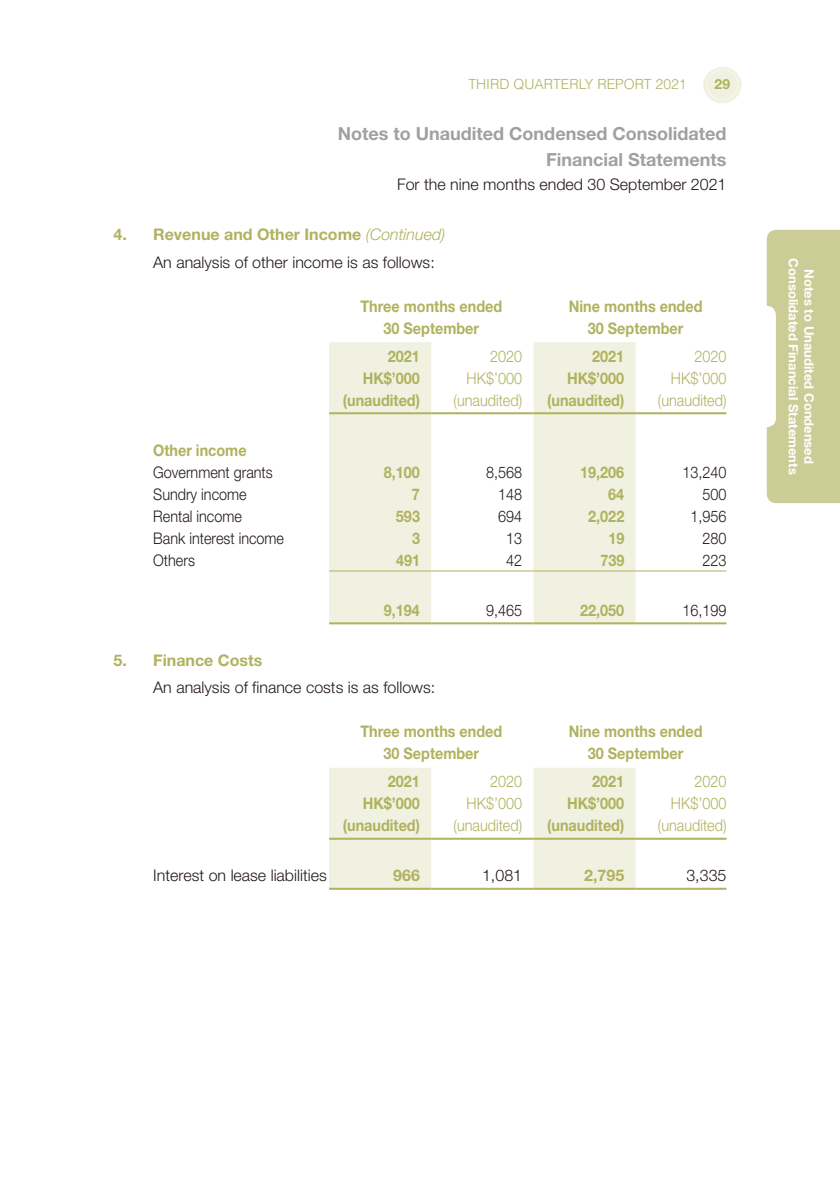
<style>
.page{position:relative;width:840px;height:1191px;background:#fff}
.page>*{position:absolute;margin:0;border:0;box-sizing:border-box;transform-origin:0 0}
.t1{font:700 18px/26px "Helvetica Neue LT Std";color:#a0a0a1;text-align:right}
.t2{font:700 16px/22px "Helvetica Neue LT Std";color:#afb25e;text-align:center;scale:.9 1}
.t3{font:300 16px/27.6px "Helvetica Neue LT Std";color:#231916}
.t4{font:300 16px "Helvetica Neue LT Std";color:#231916;scale:.9 1}
.t5{font:300 16px "Helvetica Neue LT Std";color:#afb25e;scale:.9 1}
.t6{font:700 16px "Helvetica Neue LT Std";color:#afb25e}
.t7{font:300 14px "Helvetica LT Std";color:#afb25e}
.t8{font:700 14px "Helvetica Neue LT Std";color:#afb25e}
.t9{font:700 13px/15.6px "Helvetica Neue LT Std";color:#fff;text-align:center}
.s1{font-weight:700;color:#afb25e}
.s2{font-style:italic;color:#afb25e}
</style>
<div class="page">
<div style="left:766px;top:230px;width:73px;height:273px;background:#cccc96"></div>
<svg style="left:703px;top:67px;width:39px;height:36px"></svg>
<svg style="left:329px;top:342px;width:306px;height:280px;fill:#f0f1e1"></svg>
<hr style="left:329px;top:412px;width:102px;height:2px;background:#afb25e">
<hr style="left:431px;top:412px;width:102px;height:2px;background:#afb25e">
<hr style="left:533px;top:412px;width:102px;height:2px;background:#afb25e">
<hr style="left:635px;top:412px;width:91px;height:2px;background:#afb25e">
<hr style="left:329px;top:570px;width:102px;height:1px;background:#afb25e">
<hr style="left:431px;top:570px;width:102px;height:1px;background:#afb25e">
<hr style="left:533px;top:570px;width:102px;height:1px;background:#afb25e">
<hr style="left:635px;top:570px;width:91px;height:1px;background:#afb25e">
<hr style="left:329px;top:622px;width:102px;height:2px;background:#afb25e">
<hr style="left:431px;top:622px;width:102px;height:2px;background:#afb25e">
<hr style="left:533px;top:622px;width:102px;height:2px;background:#afb25e">
<hr style="left:635px;top:622px;width:91px;height:2px;background:#afb25e">
<svg style="left:329px;top:768px;width:306px;height:119px"></svg>
<hr style="left:329px;top:837px;width:102px;height:2px;background:#afb25e">
<hr style="left:431px;top:837px;width:102px;height:2px;background:#afb25e">
<hr style="left:533px;top:837px;width:102px;height:2px;background:#afb25e">
<hr style="left:635px;top:837px;width:91px;height:2px;background:#afb25e">
<hr style="left:329px;top:887px;width:102px;height:2px;background:#afb25e">
<hr style="left:431px;top:887px;width:102px;height:2px;background:#afb25e">
<hr style="left:533px;top:887px;width:102px;height:2px;background:#afb25e">
<hr style="left:635px;top:887px;width:91px;height:2px;background:#afb25e">
<p class="t7" style="left:468px;top:76px;width:220px">THIRD QUARTERLY REPORT 2021</p>
<p class="t8" style="left:714px;top:76px;width:17px">29</p>
<p class="t1" style="left:337px;top:120px;width:390px">Notes to Unaudited Condensed Consolidated<br>Financial Statements</p>
<p class="t3" style="left:397px;top:170px;width:330px">For the nine months ended 30 September 2021</p>
<p class="t3" style="left:153px;top:220px;width:293px;text-indent:-40px"><span class="s1">4. Revenue and Other Income</span> <span class="s2">(Continued)<br></span>An analysis of other income is as follows:</p>
<p class="t2" style="left:360px;top:295px;width:159px">Three months ended<br>30 September</p>
<p class="t2" style="left:568px;top:295px;width:150px">Nine months ended<br>30 September</p>
<p class="t2" style="left:387px;top:344px;width:37px">2021</p>
<p class="t5" style="left:490px;top:346px;width:37px">2020</p>
<p class="t2" style="left:592px;top:344px;width:37px">2021</p>
<p class="t5" style="left:694px;top:346px;width:37px">2020</p>
<p class="t2" style="left:362px;top:366px;width:65px">HK$’000</p>
<p class="t5" style="left:466px;top:368px;width:63px">HK$’000</p>
<p class="t2" style="left:567px;top:366px;width:65px">HK$’000</p>
<p class="t5" style="left:670px;top:368px;width:63px">HK$’000</p>
<p class="t2" style="left:342px;top:388px;width:87px">(unaudited)</p>
<p class="t5" style="left:453px;top:390px;width:78px">(unaudited)</p>
<p class="t2" style="left:547px;top:388px;width:87px">(unaudited)</p>
<p class="t5" style="left:657px;top:390px;width:78px">(unaudited)</p>
<p class="t2" style="left:153px;top:438px;width:105px">Other income</p>
<p class="t4" style="left:153px;top:462px;width:134px">Government grants</p>
<p class="t2" style="left:383px;top:460px;width:42px">8,100</p>
<p class="t4" style="left:486px;top:462px;width:42px">8,568</p>
<p class="t2" style="left:580px;top:460px;width:50px">19,206</p>
<p class="t4" style="left:682px;top:462px;width:50px">13,240</p>
<p class="t4" style="left:153px;top:484px;width:105px">Sundry income</p>
<p class="t2" style="left:412px;top:482px;width:10px">7</p>
<p class="t4" style="left:498px;top:484px;width:28px">148</p>
<p class="t2" style="left:608px;top:482px;width:19px">64</p>
<p class="t4" style="left:702px;top:484px;width:28px">500</p>
<p class="t4" style="left:153px;top:506px;width:100px">Rental income</p>
<p class="t2" style="left:396px;top:504px;width:28px">593</p>
<p class="t4" style="left:498px;top:506px;width:28px">694</p>
<p class="t2" style="left:588px;top:504px;width:42px">2,022</p>
<p class="t4" style="left:690px;top:506px;width:42px">1,956</p>
<p class="t4" style="left:153px;top:528px;width:147px">Bank interest income</p>
<p class="t2" style="left:412px;top:526px;width:10px">3</p>
<p class="t4" style="left:506px;top:528px;width:19px">13</p>
<p class="t2" style="left:608px;top:526px;width:19px">19</p>
<p class="t4" style="left:702px;top:528px;width:28px">280</p>
<p class="t4" style="left:153px;top:550px;width:48px">Others</p>
<p class="t2" style="left:396px;top:548px;width:28px">491</p>
<p class="t4" style="left:506px;top:550px;width:19px">42</p>
<p class="t2" style="left:600px;top:548px;width:28px">739</p>
<p class="t4" style="left:702px;top:550px;width:28px">223</p>
<p class="t2" style="left:383px;top:598px;width:42px">9,194</p>
<p class="t4" style="left:486px;top:600px;width:42px">9,465</p>
<p class="t2" style="left:580px;top:598px;width:50px">22,050</p>
<p class="t4" style="left:682px;top:600px;width:50px">16,199</p>
<p class="t6" style="left:113px;top:650px;width:150px">5. Finance Costs</p>
<p class="t3" style="left:153px;top:673px;width:283px">An analysis of finance costs is as follows:</p>
<p class="t2" style="left:360px;top:720px;width:159px">Three months ended<br>30 September</p>
<p class="t2" style="left:568px;top:720px;width:150px">Nine months ended<br>30 September</p>
<p class="t2" style="left:387px;top:770px;width:37px">2021</p>
<p class="t5" style="left:490px;top:771px;width:37px">2020</p>
<p class="t2" style="left:592px;top:770px;width:37px">2021</p>
<p class="t5" style="left:694px;top:771px;width:37px">2020</p>
<p class="t2" style="left:362px;top:792px;width:65px">HK$’000</p>
<p class="t5" style="left:466px;top:793px;width:63px">HK$’000</p>
<p class="t2" style="left:567px;top:792px;width:65px">HK$’000</p>
<p class="t5" style="left:670px;top:793px;width:63px">HK$’000</p>
<p class="t2" style="left:342px;top:814px;width:87px">(unaudited)</p>
<p class="t5" style="left:453px;top:815px;width:78px">(unaudited)</p>
<p class="t2" style="left:547px;top:814px;width:87px">(unaudited)</p>
<p class="t5" style="left:657px;top:815px;width:78px">(unaudited)</p>
<p class="t3" style="left:153px;top:861px;width:175px">Interest on lease liabilities</p>
<p class="t6" style="left:393px;top:865px;width:28px">966</p>
<p class="t3" style="left:482px;top:861px;width:42px">1,081</p>
<p class="t6" style="left:584px;top:865px;width:42px">2,795</p>
<p class="t3" style="left:686px;top:861px;width:42px">3,335</p>
<p class="t9" style="left:816px;top:258px;width:218px;rotate:90deg">Notes to Unaudited Condensed<br>Consolidated Financial Statements</p>
</div>
